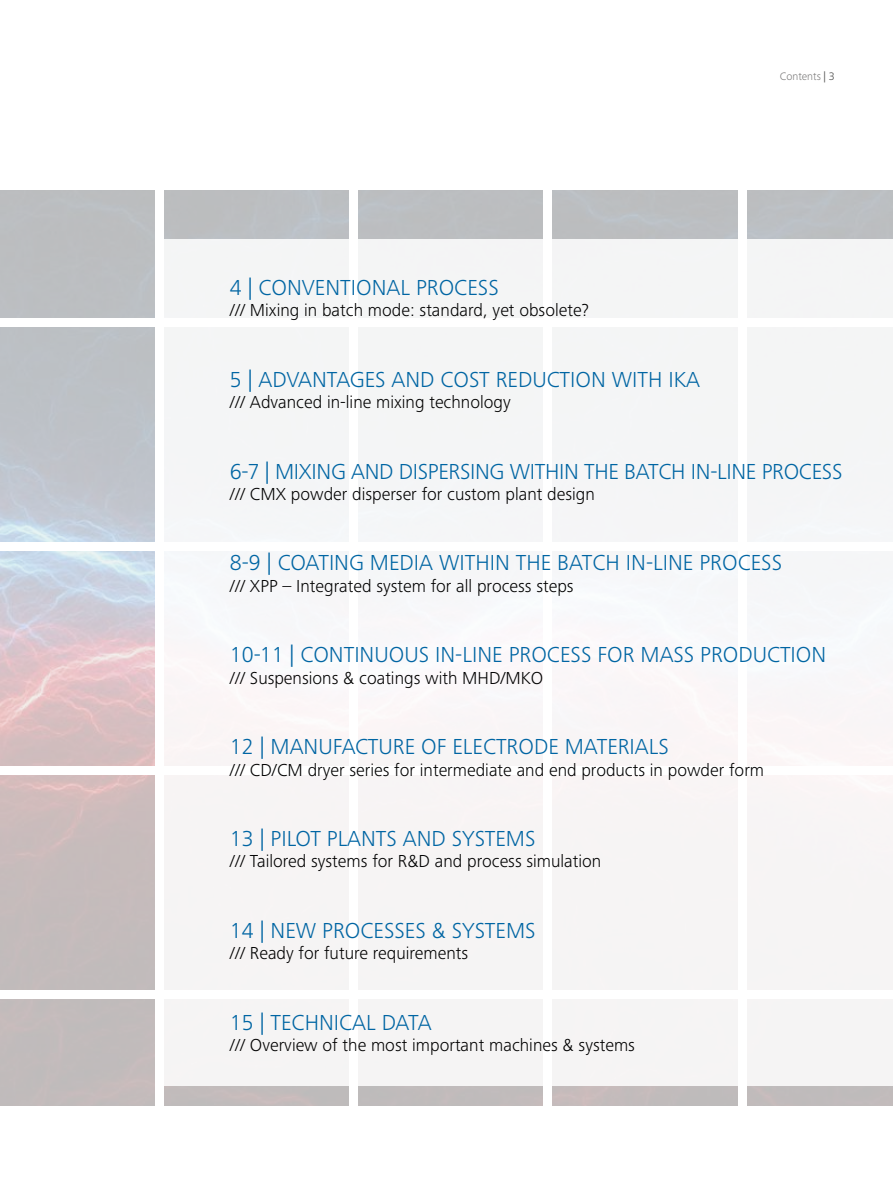
<style>
.page{position:relative;width:893px;height:1191px;background:#fff}
.page>*{position:absolute;margin:0;border:0;box-sizing:border-box;transform-origin:0 0}
.t1{font:300 22.5px "Frutiger Next IKA";color:#0065a3}
.t2{font:300 18px "Frutiger Next IKA";color:#000}
.t3{font:300 11.25px "Frutiger Next IKA";color:#7c7b7b}
.s1{color:#4a4a49}
</style>
<div class="page">
<div style="left:164px;top:239px;width:729px;height:846px;background:#f6f5f5"></div>
<div style="left:349px;top:85px;width:9px;height:1106px;background:#fff"></div>
<div style="left:544px;top:85px;width:8px;height:1106px;background:#fff"></div>
<div style="left:738px;top:86px;width:8px;height:1105px;background:#fff"></div>
<p class="t1" style="left:230px;top:274px;width:270px">4 | CONVENTIONAL PROCESS</p>
<p class="t2" style="left:230px;top:300px;width:360px">/// Mixing in batch mode: standard, yet obsolete?</p>
<p class="t1" style="left:230px;top:366px;width:472px">5 | ADVANTAGES AND COST REDUCTION WITH IKA</p>
<p class="t2" style="left:230px;top:392px;width:282px">/// Advanced in-line mixing technology</p>
<p class="t3" style="left:780px;top:70px;width:57px">Contents <span class="s1">| 3</span></p>
<p class="t1" style="left:230px;top:458px;width:614px">6-7 | MIXING AND DISPERSING WITHIN THE BATCH IN-LINE PROCESS</p>
<p class="t2" style="left:230px;top:484px;width:366px">/// CMX powder disperser for custom plant design</p>
<p class="t1" style="left:230px;top:550px;width:554px">8-9 | COATING MEDIA WITHIN THE BATCH IN-LINE PROCESS</p>
<p class="t2" style="left:230px;top:575px;width:345px">/// XPP – Integrated system for all process steps</p>
<p class="t1" style="left:230px;top:642px;width:598px">10-11 | CONTINUOUS IN-LINE PROCESS FOR MASS PRODUCTION</p>
<p class="t2" style="left:230px;top:667px;width:315px">/// Suspensions &amp; coatings with MHD/MKO</p>
<p class="t1" style="left:230px;top:733px;width:441px">12 | MANUFACTURE OF ELECTRODE MATERIALS</p>
<p class="t2" style="left:230px;top:759px;width:536px">/// CD/CM dryer series for intermediate and end products in powder form</p>
<p class="t1" style="left:230px;top:825px;width:307px">13 | PILOT PLANTS AND SYSTEMS</p>
<p class="t2" style="left:230px;top:851px;width:373px">/// Tailored systems for R&amp;D and process simulation</p>
<p class="t1" style="left:230px;top:917px;width:307px">14 | NEW PROCESSES &amp; SYSTEMS</p>
<p class="t2" style="left:230px;top:943px;width:240px">/// Ready for future requirements</p>
<p class="t1" style="left:230px;top:1009px;width:203px">15 | TECHNICAL DATA</p>
<p class="t2" style="left:230px;top:1034px;width:407px">/// Overview of the most important machines &amp; systems</p>
</div>
